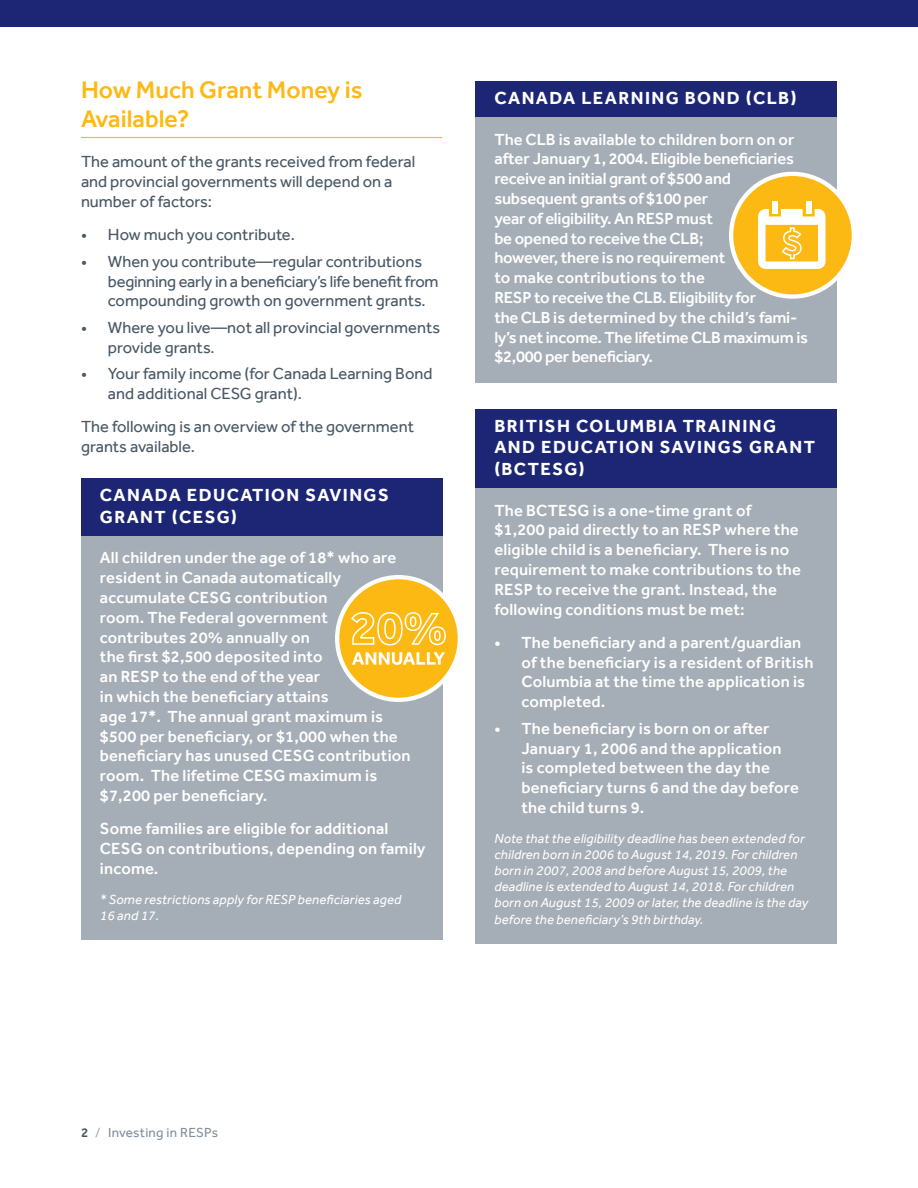
<style>
.page{position:relative;width:918px;height:1188px;background:#fff}
.page>*{position:absolute;margin:0;border:0;box-sizing:border-box;transform-origin:0 0}
.t1{font:500 24.75px/29.7px "Effra";color:#fdb913}
.t2{font:700 18px/21.6px "Effra";letter-spacing:.08em;color:#fff}
.t3{font:500 16.5px/19.8px "Effra";letter-spacing:.01em;color:#fff}
.t4{font:16.5px/19.8px "Effra";color:#485865}
.t5{font:500 16.5px/19.8px "Effra";letter-spacing:-.015em;color:#fff}
.t6{font:italic 13.5px/16.2px "Effra";letter-spacing:.01em;color:#fff}
.t7{font:13.5px "Effra";letter-spacing:.02em;color:#828e98}
.s1{font-weight:500;color:#485865}
.s2{color:#a5adb6}
</style>
<div class="page">
<div style="left:0;top:0;width:918px;height:27px;background:#1c2674"></div>
<hr style="left:81px;top:137px;width:361px;height:1px;background:#fdb913">
<div style="left:81px;top:478px;width:361px;height:58px;background:#1c2674"></div>
<div style="left:81px;top:536px;width:361px;height:404px;background:#a5adb6"></div>
<div style="left:476px;top:81px;width:361px;height:36px;background:#1c2674"></div>
<div style="left:476px;top:117px;width:361px;height:266px;background:#a5adb6"></div>
<div style="left:476px;top:409px;width:361px;height:79px;background:#1c2674"></div>
<div style="left:476px;top:488px;width:361px;height:456px;background:#a5adb6"></div>
<div style="left:337px;top:577px;width:123px;height:123px;background:#fdb913;border-radius:50%"></div>
<div style="left:335px;top:575px;width:127px;height:127px;border:4px solid #fff;border-radius:50%"></div>
<svg style="left:351px;top:612px;width:95px;height:34px"></svg>
<svg style="left:352px;top:652px;width:93px;height:13px"></svg>
<div style="left:731px;top:174px;width:123px;height:123px;background:#fdb913;border-radius:50%"></div>
<div style="left:729px;top:172px;width:127px;height:127px;border:4px solid #fff;border-radius:50%"></div>
<div style="left:772px;top:201px;width:6px;height:13px;background:#fff"></div>
<div style="left:806px;top:201px;width:5px;height:13px;background:#fff"></div>
<svg style="left:758px;top:209px;width:68px;height:60px"></svg>
<h1 class="t1" style="left:81px;top:74px;width:283px">How Much Grant Money is<br>Available?</h1>
<p class="t4" style="left:81px;top:152px;width:336px">The amount of the grants received from federal and provincial governments will depend on a number of factors:</p>
<p class="t4" style="left:81px;top:225px;width:216px">• How much you contribute.</p>
<p class="t4" style="left:108px;top:251px;width:332px;text-indent:-27px">• When you contribute—regular contributions beginning early in a beneficiary’s life benefit from compounding growth on government grants.</p>
<p class="t4" style="left:108px;top:317px;width:334px;text-indent:-27px">• Where you live—not all provincial governments provide grants.</p>
<p class="t4" style="left:108px;top:364px;width:326px;text-indent:-27px">• Your family income (for Canada Learning Bond and additional CESG grant).</p>
<p class="t4" style="left:81px;top:417px;width:335px">The following is an overview of the government grants available.</p>
<p class="t2" style="left:100px;top:484px;width:290px">CANADA EDUCATION SAVINGS<br>GRANT (CESG)</p>
<p class="t3" style="left:100px;top:548px;width:312px">All children under the age of 18* who are resident in Canada automatically accumulate CESG contribution<br>room. The Federal government contributes 20% annually on<br>the first $2,500 deposited into<br>an RESP to the end of the year<br>in which the beneficiary attains<br>age 17*. The annual grant maximum is $500 per beneficiary, or $1,000 when the beneficiary has unused CESG contribution room. The lifetime CESG maximum is $7,200 per beneficiary.</p>
<p class="t3" style="left:100px;top:819px;width:327px">Some families are eligible for additional<br>CESG on contributions, depending on family income.</p>
<p class="t6" style="left:100px;top:891px;width:303px">* Some restrictions apply for RESP beneficiaries aged<br>16 and 17.</p>
<p class="t2" style="left:494px;top:87px;width:304px">CANADA LEARNING BOND (CLB)</p>
<p class="t5" style="left:494px;top:129px;width:315px">The CLB is available to children born on or after January 1, 2004. Eligible beneficiaries receive an initial grant of $500 and subsequent grants of $100 per<br>year of eligibility. An RESP must<br>be opened to receive the CLB;<br>however, there is no requirement<br>to make contributions to the<br>RESP to receive the CLB. Eligibility for<br>the CLB is determined by the child’s fami&shy;ly’s net income. The lifetime CLB maximum is $2,000 per beneficiary.</p>
<p class="t2" style="left:494px;top:415px;width:322px">BRITISH COLUMBIA TRAINING<br>AND EDUCATION SAVINGS GRANT (BCTESG)</p>
<p class="t3" style="left:494px;top:500px;width:308px">The BCTESG is a one-time grant of $1,200 paid directly to an RESP where the eligible child is a beneficiary. There is no requirement to make contributions to the RESP to receive the grant. Instead, the following conditions must be met:</p>
<p class="t3" style="left:521px;top:632px;width:294px;text-indent:-27px">• The beneficiary and a parent/guardian of the beneficiary is a resident of British Columbia at the time the application is completed.</p>
<p class="t3" style="left:521px;top:718px;width:279px;text-indent:-27px">• The beneficiary is born on or after<br>January 1, 2006 and the application<br>is completed between the day the beneficiary turns 6 and the day before the child turns 9.</p>
<p class="t6" style="left:494px;top:830px;width:316px">Note that the eligibility deadline has been extended for children born in 2006 to August 14, 2019. For children born in 2007, 2008 and before August 15, 2009, the deadline is extended to August 14, 2018. For children born on August 15, 2009 or later, the deadline is the day before the beneficiary’s 9th birthday.</p>
<p class="t7" style="left:81px;top:1124px;width:139px"><span class="s1">2</span> <span class="s2">/</span> Investing in RESPs</p>
</div>
